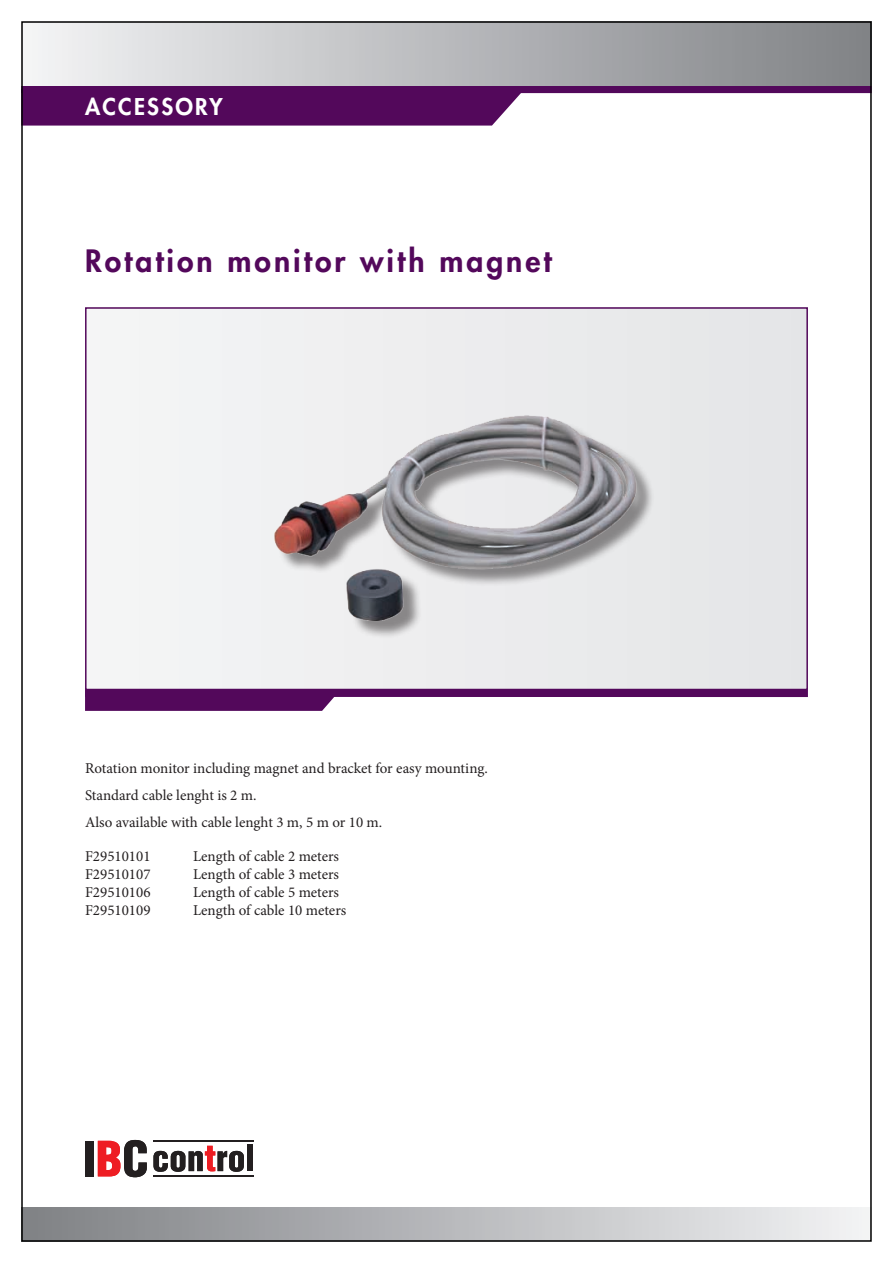
<style>
.page{position:relative;width:893px;height:1263px;background:#fff}
.page>*{position:absolute;margin:0;border:0;box-sizing:border-box;transform-origin:0 0}
.t1{font:800 30px "Futura Std";letter-spacing:.1em;color:#53085b}
.t2{font:800 22.5px "Futura Std";letter-spacing:.1em;color:#fff}
.t3{font:15px/27px "Minion Pro";color:#231f20}
</style>
<div class="page">
<svg style="left:24px;top:85px;width:845px;height:8px;background:#65276c"></svg>
<div style="left:21px;top:21px;width:851px;height:64px;background:linear-gradient(to right,#f3f4f5,#7f8185)"></div>
<div style="left:24px;top:89px;width:501px;height:37px;background:#53085b"></div>
<div style="left:21px;top:1207px;width:851px;height:34px;background:linear-gradient(to right,#7e8084,#f2f2f4)"></div>
<div style="left:85px;top:679px;width:723px;height:18px;background:#53085b"></div>
<svg style="left:85px;top:697px;width:249px;height:14px;background:#580f60"></svg>
<div style="left:86px;top:308px;width:721px;height:381px;background:#eeeeef"></div>
<div style="left:85px;top:307px;width:723px;height:383px;border:2px solid #53085b"></div>
<div style="left:85px;top:1141px;width:8px;height:35px;background:#231f20"></div>
<svg style="left:98px;top:1140px;width:49px;height:37px"></svg>
<svg style="left:153px;top:1146px;width:91px;height:26px"></svg>
<div style="left:247px;top:1145px;width:6px;height:26px;background:#231f20"></div>
<hr style="left:153px;top:1140px;width:100px;height:2px;background:#231f20">
<hr style="left:153px;top:1175px;width:100px;height:2px;background:#231f20">
<img style="left:274px;top:415px;width:380px;height:221px">
<h2 class="t2" style="left:85px;top:92px;width:139px">ACCESSORY</h2>
<h1 class="t1" style="left:85px;top:242px;width:468px">Rotation monitor with magnet</h1>
<p class="t3" style="left:85px;top:755px;width:404px">Rotation monitor including magnet and bracket for easy mounting.<br>Standard cable lenght is 2 m.<br>Also available with cable lenght 3 m, 5 m or 10 m.</p>
<p class="t3" style="left:85px;top:842px;width:67px">F29510101</p>
<p class="t3" style="left:193px;top:842px;width:148px">Length of cable 2 meters</p>
<p class="t3" style="left:85px;top:860px;width:67px">F29510107</p>
<p class="t3" style="left:193px;top:860px;width:148px">Length of cable 3 meters</p>
<p class="t3" style="left:85px;top:878px;width:67px">F29510106</p>
<p class="t3" style="left:193px;top:878px;width:148px">Length of cable 5 meters</p>
<p class="t3" style="left:85px;top:896px;width:67px">F29510109</p>
<p class="t3" style="left:193px;top:896px;width:155px">Length of cable 10 meters</p>
</div>
